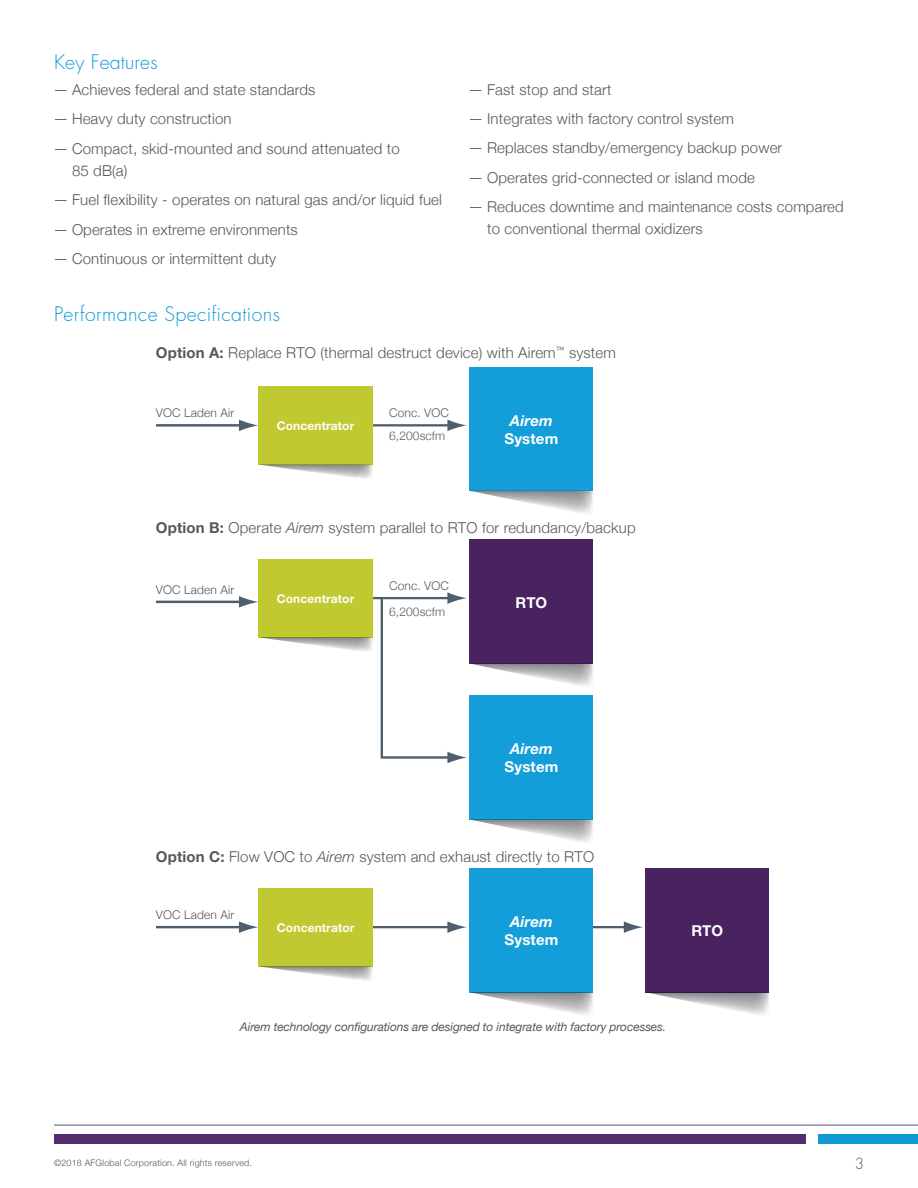
<style>
.page{position:relative;width:918px;height:1188px;background:#fff}
.page>*{position:absolute;margin:0;border:0;box-sizing:border-box;transform-origin:0 0}
.t1{font:300 19.5px "Futura";letter-spacing:.02em;color:#0f9ad6}
.t2{font:300 15px/22.5px "Helvetica Neue";letter-spacing:.01em;color:#58585a}
.t3{font:700 15px "Helvetica Neue";letter-spacing:.01em;color:#fff}
.t4{font:italic 700 15px "Helvetica Neue";letter-spacing:.01em;color:#fff}
.t5{font:300 15px "Futura";color:#58585a}
.t6{font:italic 12px "Helvetica Neue";letter-spacing:-.01em;color:#58585a}
.t7{font:300 12px "Helvetica Neue";letter-spacing:.01em;color:#58585a}
.t8{font:700 12px "Helvetica Neue";letter-spacing:.01em;color:#fff}
.t9{font:300 9px "Helvetica Neue";letter-spacing:.02em;color:#58585a}
.s1{font-family:"Gotham";color:#532d6d}
.s2{font-weight:700}
.s3{font-style:italic}
</style>
<div class="page">
<div style="left:818px;top:1134px;width:100px;height:9px;background:#0f9ad6"></div>
<div style="left:54px;top:1134px;width:752px;height:9px;background:#532d6d"></div>
<hr style="left:54px;top:1125px;width:864px;height:1px;background:#495966">
<hr style="left:359px;top:424px;width:92px;height:2px;background:#4e5e6d">
<svg style="left:447px;top:420px;width:20px;height:11px"></svg>
<hr style="left:359px;top:597px;width:92px;height:2px;background:#4e5e6d">
<hr style="left:359px;top:926px;width:92px;height:2px;background:#4e5e6d">
<svg style="left:447px;top:921px;width:20px;height:12px"></svg>
<hr style="left:535px;top:926px;width:93px;height:2px;background:#4e5e6d">
<svg style="left:624px;top:921px;width:19px;height:12px"></svg>
<div style="left:469px;top:367px;width:124px;height:124px;background:#139eda"></div>
<svg style="left:471px;top:491px;width:122px;height:22px"></svg>
<div style="left:469px;top:540px;width:124px;height:124px;background:#492260"></div>
<div style="left:645px;top:868px;width:124px;height:124px;background:#492260"></div>
<svg style="left:645px;top:992px;width:124px;height:23px"></svg>
<div style="left:258px;top:386px;width:115px;height:78px;background:#c0c930"></div>
<svg style="left:258px;top:464px;width:115px;height:15px"></svg>
<div style="left:258px;top:559px;width:115px;height:78px;background:#c0c930"></div>
<svg style="left:258px;top:637px;width:115px;height:15px"></svg>
<div style="left:258px;top:888px;width:115px;height:78px;background:#c0c930"></div>
<svg style="left:258px;top:966px;width:115px;height:15px"></svg>
<div style="left:469px;top:695px;width:124px;height:124px;background:#139eda"></div>
<svg style="left:469px;top:819px;width:124px;height:23px"></svg>
<div style="left:469px;top:868px;width:124px;height:124px;background:#139eda"></div>
<svg style="left:469px;top:992px;width:124px;height:23px"></svg>
<svg style="left:239px;top:420px;width:19px;height:11px"></svg>
<svg style="left:239px;top:596px;width:19px;height:12px"></svg>
<svg style="left:239px;top:921px;width:19px;height:12px"></svg>
<svg style="left:379px;top:592px;width:214px;height:171px"></svg>
<hr style="left:156px;top:424px;width:88px;height:3px;background:#4e5e6d">
<hr style="left:156px;top:601px;width:88px;height:2px;background:#4e5e6d">
<hr style="left:156px;top:926px;width:88px;height:2px;background:#4e5e6d">
<h1 class="t1" style="left:54px;top:49px;width:105px">Key Features</h1>
<p class="t2" style="left:54px;top:78px;width:263px"><span class="s1">—</span> Achieves federal and state standards</p>
<p class="t2" style="left:54px;top:107px;width:179px"><span class="s1">—</span> Heavy duty construction</p>
<p class="t2" style="left:72px;top:137px;width:329px;text-indent:-18px"><span class="s1">—</span> Compact, skid-mounted and sound attenuated to<br>85 dB(a)</p>
<p class="t2" style="left:54px;top:188px;width:390px"><span class="s1">—</span> Fuel flexibility - operates on natural gas and/or liquid fuel</p>
<p class="t2" style="left:54px;top:218px;width:245px"><span class="s1">—</span> Operates in extreme environments</p>
<p class="t2" style="left:54px;top:247px;width:224px"><span class="s1">—</span> Continuous or intermittent duty</p>
<p class="t2" style="left:469px;top:78px;width:144px"><span class="s1">—</span> Fast stop and start</p>
<p class="t2" style="left:469px;top:107px;width:266px"><span class="s1">—</span> Integrates with factory control system</p>
<p class="t2" style="left:469px;top:137px;width:315px"><span class="s1">—</span> Replaces standby/emergency backup power</p>
<p class="t2" style="left:469px;top:166px;width:287px"><span class="s1">—</span> Operates grid-connected or island mode</p>
<p class="t2" style="left:487px;top:195px;width:358px;text-indent:-18px"><span class="s1">—</span> Reduces downtime and maintenance costs compared to conventional thermal oxidizers</p>
<h1 class="t1" style="left:54px;top:301px;width:228px">Performance Specifications</h1>
<p class="t2" style="left:156px;top:341px;width:461px"><span class="s2">Option A:</span> Replace RTO (thermal destruct device) with Airem<sup>™</sup> system</p>
<p class="t7" style="left:156px;top:406px;width:80px">VOC Laden Air</p>
<p class="t8" style="left:277px;top:418px;width:79px">Concentrator</p>
<p class="t7" style="left:389px;top:406px;width:61px">Conc. VOC</p>
<p class="t7" style="left:389px;top:429px;width:58px">6,200scfm</p>
<p class="t4" style="left:510px;top:411px;width:44px">Airem</p>
<p class="t3" style="left:504px;top:429px;width:55px">System</p>
<p class="t2" style="left:156px;top:516px;width:481px"><span class="s2">Option B:</span> Operate <span class="s3">Airem</span> system parallel to RTO for redundancy/backup</p>
<p class="t7" style="left:156px;top:582px;width:80px">VOC Laden Air</p>
<p class="t8" style="left:277px;top:591px;width:79px">Concentrator</p>
<p class="t7" style="left:389px;top:578px;width:61px">Conc. VOC</p>
<p class="t7" style="left:389px;top:604px;width:58px">6,200scfm</p>
<p class="t3" style="left:516px;top:593px;width:33px">RTO</p>
<p class="t4" style="left:510px;top:740px;width:44px">Airem</p>
<p class="t3" style="left:505px;top:758px;width:55px">System</p>
<p class="t2" style="left:156px;top:845px;width:440px"><span class="s2">Option C:</span> Flow VOC to <span class="s3">Airem</span> system and exhaust directly to RTO</p>
<p class="t7" style="left:156px;top:907px;width:80px">VOC Laden Air</p>
<p class="t8" style="left:277px;top:920px;width:79px">Concentrator</p>
<p class="t4" style="left:510px;top:913px;width:44px">Airem</p>
<p class="t3" style="left:505px;top:931px;width:55px">System</p>
<p class="t3" style="left:692px;top:921px;width:33px">RTO</p>
<p class="t6" style="left:240px;top:1018px;width:428px">Airem technology configurations are designed to integrate with factory processes.</p>
<p class="t9" style="left:54px;top:1158px;width:200px">©2018 AFGlobal Corporation. All rights reserved.</p>
<p class="t5" style="left:855px;top:1154px;width:11px">3</p>
</div>
